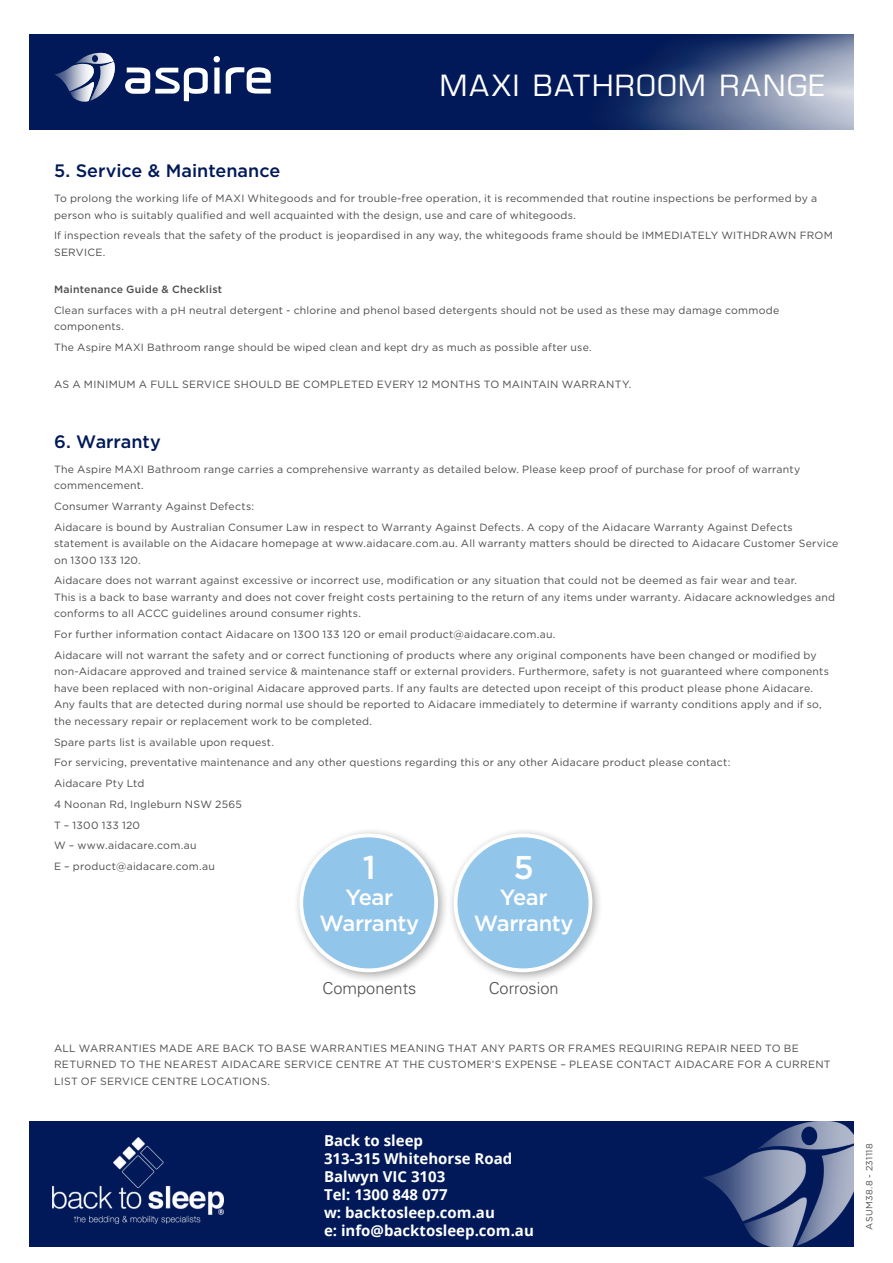
<style>
.page{position:relative;width:893px;height:1263px;background:#fff}
.page>*{position:absolute;margin:0;border:0;box-sizing:border-box;transform-origin:0 0}
.heading{font:500 33px "Gotham";color:#fff}
.t1{font:28.5px "Eurostile LT Std";letter-spacing:.07em;color:#fff}
.heading-2{font:500 21.9px "Gotham";letter-spacing:-.025em;color:#fff}
.subsub{font:500 18px "Gotham";color:#011958}
.bulletpoints{font:300 16.35px "Univers";color:#4b4c4d}
.t2{font:700 15px/18px "Open Sans";color:#fff}
.body{font:10.5px/16.5px "Gotham";letter-spacing:.02em;color:#4b4c4d}
.body-2{font:500 10.5px "Gotham";letter-spacing:.02em;color:#4b4c4d}
.t3{font:9px "Gotham";letter-spacing:.035em;color:#4b4c4d}
</style>
<div class="page">
<div style="left:32px;top:34px;width:822px;height:96px;background:#011958"></div>
<img style="left:619px;top:34px;width:235px;height:96px">
<svg style="left:125px;top:68px;width:83px;height:33px"></svg>
<svg style="left:214px;top:56px;width:6px;height:38px"></svg>
<svg style="left:226px;top:67px;width:45px;height:27px"></svg>
<svg style="left:54px;top:53px;width:61px;height:49px"></svg>
<div style="left:29px;top:1121px;width:825px;height:125px;background:#011958"></div>
<img style="left:700px;top:1121px;width:154px;height:126px">
<div style="left:293px;top:827px;width:156px;height:156px;background:#231f20;opacity:.4"></div>
<div style="left:301px;top:835px;width:135px;height:135px;background:#92c5ea;border-radius:50%"></div>
<div style="left:299px;top:833px;width:139px;height:139px;border:4px solid #fff;border-radius:50%"></div>
<div style="left:447px;top:827px;width:156px;height:156px;background:#231f20;opacity:.4"></div>
<div style="left:456px;top:835px;width:134px;height:135px;background:#92c5ea;border-radius:50%"></div>
<div style="left:454px;top:833px;width:138px;height:139px;border:4px solid #fff;border-radius:50%"></div>
<img style="left:52px;top:1138px;width:172px;height:86px">
<h2 class="t1" style="left:440px;top:68px;width:386px">MAXI BATHROOM RANGE</h2>
<p class="subsub" style="left:54px;top:160px;width:228px">5. Service &amp; Maintenance</p>
<p class="body" style="left:54px;top:190px;width:765px">To prolong the working life of MAXI Whitegoods and for trouble-free operation, it is recommended that routine inspections be performed by a person who is suitably qualified and well acquainted with the design, use and care of whitegoods.</p>
<p class="body" style="left:54px;top:227px;width:780px">If inspection reveals that the safety of the product is jeopardised in any way, the whitegoods frame should be IMMEDIATELY WITHDRAWN FROM<br>SERVICE.</p>
<p class="body-2" style="left:54px;top:283px;width:170px">Maintenance Guide &amp; Checklist</p>
<p class="body" style="left:54px;top:302px;width:727px">Clean surfaces with a pH neutral detergent - chlorine and phenol based detergents should not be used as these may damage commode components.</p>
<p class="body" style="left:54px;top:339px;width:539px">The Aspire MAXI Bathroom range should be wiped clean and kept dry as much as possible after use.</p>
<p class="body" style="left:54px;top:376px;width:579px">AS A MINIMUM A FULL SERVICE SHOULD BE COMPLETED EVERY 12 MONTHS TO MAINTAIN WARRANTY.</p>
<p class="subsub" style="left:54px;top:431px;width:108px">6. Warranty</p>
<p class="body" style="left:54px;top:460px;width:748px">The Aspire MAXI Bathroom range carries a comprehensive warranty as detailed below. Please keep proof of purchase for proof of warranty commencement.</p>
<p class="body" style="left:54px;top:498px;width:202px">Consumer Warranty Against Defects:</p>
<p class="body" style="left:54px;top:518px;width:786px">Aidacare is bound by Australian Consumer Law in respect to Warranty Against Defects. A copy of the Aidacare Warranty Against Defects statement is available on the Aidacare homepage at www.aidacare.com.au. All warranty matters should be directed to Aidacare Customer Service on 1300 133 120.</p>
<p class="body" style="left:54px;top:572px;width:783px">Aidacare does not warrant against excessive or incorrect use, modification or any situation that could not be deemed as fair wear and tear.<br>This is a back to base warranty and does not cover freight costs pertaining to the return of any items under warranty. Aidacare acknowledges and conforms to all ACCC guidelines around consumer rights.</p>
<p class="body" style="left:54px;top:626px;width:503px">For further information contact Aidacare on 1300 133 120 or email product@aidacare.com.au.</p>
<p class="body" style="left:54px;top:647px;width:776px">Aidacare will not warrant the safety and or correct functioning of products where any original components have been changed or modified by non-Aidacare approved and trained service &amp; maintenance staff or external providers. Furthermore, safety is not guaranteed where components have been replaced with non-original Aidacare approved parts. If any faults are detected upon receipt of this product please phone Aidacare.<br>Any faults that are detected during normal use should be reported to Aidacare immediately to determine if warranty conditions apply and if so, the necessary repair or replacement work to be completed.</p>
<p class="body" style="left:54px;top:733px;width:222px">Spare parts list is available upon request.</p>
<p class="body" style="left:54px;top:754px;width:678px">For servicing, preventative maintenance and any other questions regarding this or any other Aidacare product please contact:</p>
<p class="body" style="left:54px;top:775px;width:92px">Aidacare Pty Ltd</p>
<p class="body" style="left:54px;top:796px;width:190px">4 Noonan Rd, Ingleburn NSW 2565</p>
<p class="body" style="left:54px;top:816px;width:88px">T – 1300 133 120</p>
<p class="body" style="left:54px;top:837px;width:144px">W – www.aidacare.com.au</p>
<p class="body" style="left:54px;top:858px;width:163px">E – product@aidacare.com.au</p>
<p class="heading" style="left:363px;top:849px;width:15px">1</p>
<p class="heading-2" style="left:345px;top:885px;width:49px">Year</p>
<p class="heading-2" style="left:319px;top:910px;width:101px">Warranty</p>
<p class="heading" style="left:513px;top:849px;width:22px">5</p>
<p class="heading-2" style="left:500px;top:885px;width:49px">Year</p>
<p class="heading-2" style="left:474px;top:910px;width:101px">Warranty</p>
<p class="bulletpoints" style="left:322px;top:979px;width:95px">Components</p>
<p class="bulletpoints" style="left:489px;top:979px;width:71px">Corrosion</p>
<p class="body" style="left:54px;top:1039px;width:778px">ALL WARRANTIES MADE ARE BACK TO BASE WARRANTIES MEANING THAT ANY PARTS OR FRAMES REQUIRING REPAIR NEED TO BE<br>RETURNED TO THE NEAREST AIDACARE SERVICE CENTRE AT THE CUSTOMER’S EXPENSE – PLEASE CONTACT AIDACARE FOR A CURRENT<br>LIST OF SERVICE CENTRE LOCATIONS.</p>
<h3 class="t2" style="left:324px;top:1131px;width:211px">Back to sleep<br>313-315 Whitehorse Road<br>Balwyn VIC 3103<br>Tel: 1300 848 077<br>w: backtosleep.com.au<br>e: info@backtosleep.com.au</h3>
<p class="t3" style="left:863px;top:1229px;width:88px;rotate:-90deg">ASUM38.8 - 231118</p>
</div>
